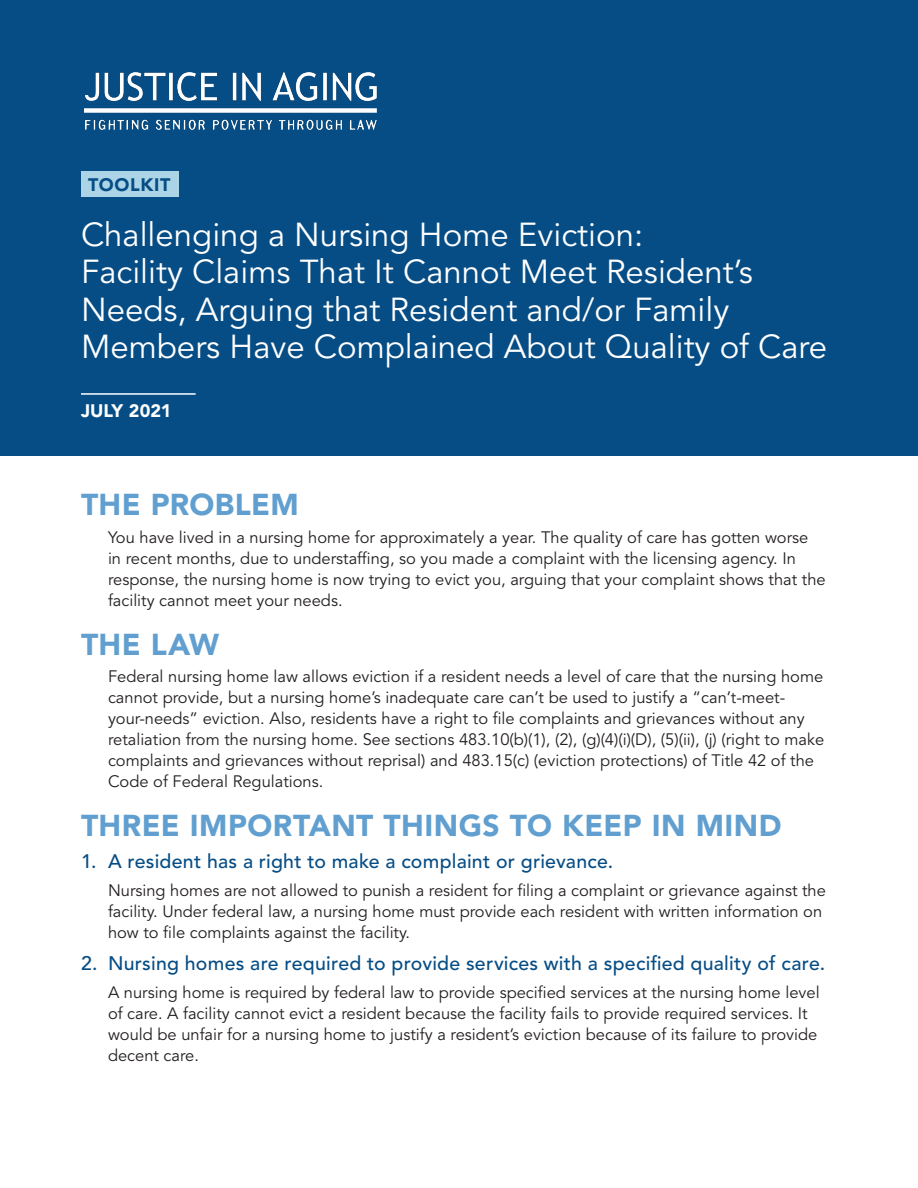
<style>
.page{position:relative;width:918px;height:1188px;background:#fff}
.page>*{position:absolute;margin:0;border:0;box-sizing:border-box;transform-origin:0 0}
.t1{font:33px/37.5px "Avenir LT Std";color:#fff}
.t2{font:900 30px "Avenir LT Std";letter-spacing:.015em;color:#609fcf}
.t3{font:500 19.5px "Avenir LT Std";letter-spacing:.015em;color:#064d85}
.t4{font:900 18px "Avenir LT Std";color:#fff}
.t5{font:900 18px "Avenir LT Std";letter-spacing:.035em;color:#064d85}
.t6{font:16.5px/21px "Avenir LT Std";color:#231f20}
</style>
<div class="page">
<div style="left:0;top:0;width:918px;height:456px;background:#064d85"></div>
<img style="left:84px;top:73px;width:293px;height:56px">
<div style="left:81px;top:171px;width:98px;height:26px;background:#acd4e7"></div>
<hr style="left:81px;top:393px;width:115px;height:2px;background:#fff">
<p class="t5" style="left:88px;top:173px;width:84px">TOOLKIT</p>
<h1 class="t1" style="left:81px;top:217px;width:748px">Challenging a Nursing Home Eviction:<br>Facility Claims That It Cannot Meet Resident’s Needs, Arguing that Resident and/or Family Members Have Complained About Quality of Care</h1>
<p class="t4" style="left:81px;top:400px;width:92px">JULY 2021</p>
<p class="t2" style="left:81px;top:486px;width:219px">THE PROBLEM</p>
<p class="t6" style="left:108px;top:527px;width:719px">You have lived in a nursing home for approximately a year. The quality of care has gotten worse<br>in recent months, due to understaffng, so you made a complaint with the licensing agency. In response, the nursing home is now trying to evict you, arguing that your complaint shows that the facility cannot meet your needs.</p>
<h2 class="t2" style="left:81px;top:626px;width:140px">THE LAW</h2>
<p class="t6" style="left:108px;top:667px;width:718px">Federal nursing home law allows eviction if a resident needs a level of care that the nursing home cannot provide, but a nursing home’s inadequate care can’t be used to justify a “can’t-meet&shy;your-needs” eviction. Also, residents have a right to fle complaints and grievances without any retaliation from the nursing home. See sections 483.10(b)(1), (2), (g)(4)(i)(D), (5)(ii), (j) (right to make complaints and grievances without reprisal) and 483.15(c) (eviction protections) of Title 42 of the Code of Federal Regulations.</p>
<h2 class="t2" style="left:81px;top:807px;width:702px">THREE IMPORTANT THINGS TO KEEP IN MIND</h2>
<p class="t3" style="left:81px;top:850px;width:534px">1. A resident has a right to make a complaint or grievance.</p>
<p class="t6" style="left:108px;top:880px;width:720px">Nursing homes are not allowed to punish a resident for fling a complaint or grievance against the facility. Under federal law, a nursing home must provide each resident with written information on how to fle complaints against the facility.</p>
<p class="t3" style="left:81px;top:952px;width:746px">2. Nursing homes are required to provide services with a specifed quality of care.</p>
<p class="t6" style="left:108px;top:982px;width:713px">A nursing home is required by federal law to provide specifed services at the nursing home level of care. A facility cannot evict a resident because the facility fails to provide required services. It would be unfair for a nursing home to justify a resident’s eviction because of its failure to provide decent care.</p>
</div>
